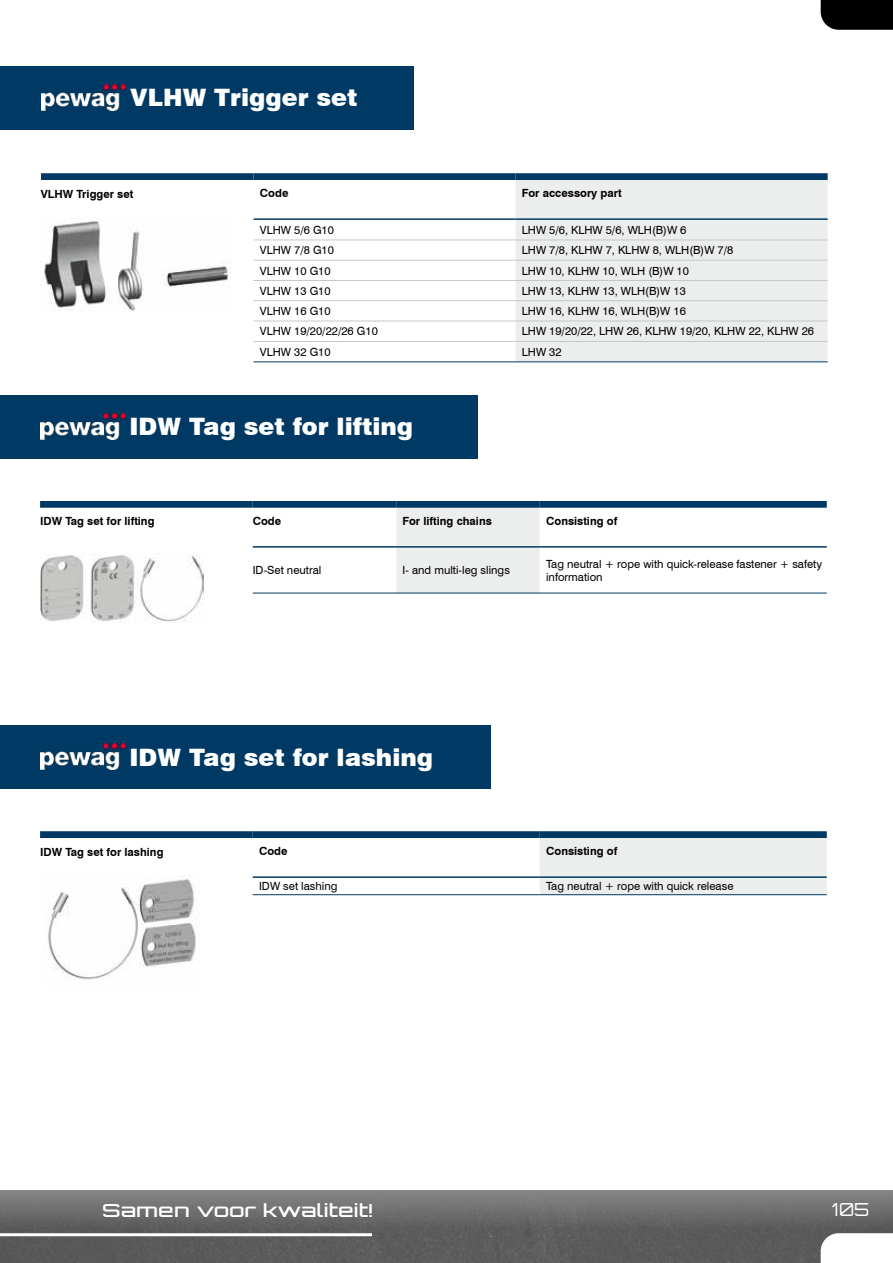
<style>
.page{position:relative;width:893px;height:1263px;background:#fff}
.page>*{position:absolute;margin:0;border:0;box-sizing:border-box;transform-origin:0 0}
.t1{font:900 24px "Swiss 721 BT";color:#fff}
.t2{font:500 18px "Orbitron";letter-spacing:.01em;color:#fff;scale:1.25 1}
.t3{font:300 18px "Orbitron";color:#fff}
.t4{font:11.25px/13.5px "Swiss 721 BT";color:#000}
.t5{font:700 11.25px "Swiss 721 BT";color:#000}
.t6{font:800 10.5px "Swiss 721 BT";color:#fff}
</style>
<div class="page">
<div style="left:0;top:1190px;width:893px;height:73px;background:linear-gradient(to bottom,#7d7d7d,#515151)"></div>
<hr style="left:0;top:1233px;width:372px;height:3px;background:#fff">
<div style="left:821px;top:0;width:72px;height:30px;background:#000"></div>
<svg style="left:821px;top:1233px;width:72px;height:30px"></svg>
<div style="left:0;top:395px;width:477px;height:63px;background:#003964"></div>
<img style="left:40px;top:414px;width:85px;height:26px">
<div style="left:396px;top:508px;width:144px;height:85px;background:#eceded"></div>
<div style="left:253px;top:501px;width:143px;height:7px;background:#003964"></div>
<div style="left:396px;top:501px;width:144px;height:7px;background:#003964"></div>
<div style="left:540px;top:501px;width:287px;height:7px;background:#003964"></div>
<hr style="left:253px;top:546px;width:143px;height:2px;background:#003964">
<hr style="left:253px;top:593px;width:143px;height:1px;background:#003964">
<hr style="left:396px;top:546px;width:144px;height:2px;background:#003964">
<hr style="left:396px;top:593px;width:144px;height:1px;background:#003964">
<hr style="left:540px;top:546px;width:287px;height:2px;background:#003964">
<hr style="left:540px;top:593px;width:287px;height:1px;background:#003964">
<div style="left:40px;top:501px;width:213px;height:7px;background:#003964"></div>
<img style="left:40px;top:554px;width:164px;height:68px">
<div style="left:40px;top:831px;width:213px;height:7px;background:#003964"></div>
<img style="left:44px;top:875px;width:152px;height:105px">
<div style="left:540px;top:838px;width:287px;height:56px;background:#eceded"></div>
<div style="left:253px;top:831px;width:287px;height:7px;background:#003964"></div>
<div style="left:540px;top:831px;width:287px;height:7px;background:#003964"></div>
<hr style="left:253px;top:876px;width:287px;height:2px;background:#003964">
<hr style="left:253px;top:894px;width:287px;height:1px;background:#003964">
<hr style="left:540px;top:876px;width:287px;height:2px;background:#003964">
<hr style="left:540px;top:894px;width:287px;height:1px;background:#003964">
<div style="left:0;top:725px;width:490px;height:64px;background:#003964"></div>
<img style="left:40px;top:744px;width:85px;height:26px">
<div style="left:41px;top:173px;width:213px;height:7px;background:#003964"></div>
<img style="left:41px;top:221px;width:190px;height:91px">
<div style="left:515px;top:180px;width:313px;height:181px;background:#eceded"></div>
<div style="left:254px;top:173px;width:261px;height:7px;background:#003964"></div>
<div style="left:515px;top:173px;width:313px;height:7px;background:#003964"></div>
<hr style="left:254px;top:218px;width:261px;height:2px;background:#003964">
<hr style="left:515px;top:218px;width:313px;height:2px;background:#003964">
<hr style="left:254px;top:361px;width:261px;height:1px;background:#003964">
<hr style="left:515px;top:361px;width:313px;height:1px;background:#003964">
<hr style="left:254px;top:240px;width:261px;height:1px;background:#c6c7c8">
<hr style="left:515px;top:240px;width:313px;height:1px;background:#c6c7c8">
<hr style="left:254px;top:260px;width:261px;height:1px;background:#c6c7c8">
<hr style="left:515px;top:260px;width:313px;height:1px;background:#c6c7c8">
<hr style="left:254px;top:280px;width:261px;height:1px;background:#c6c7c8">
<hr style="left:515px;top:280px;width:313px;height:1px;background:#c6c7c8">
<hr style="left:254px;top:300px;width:261px;height:1px;background:#c6c7c8">
<hr style="left:515px;top:300px;width:313px;height:1px;background:#c6c7c8">
<hr style="left:254px;top:321px;width:261px;height:1px;background:#c6c7c8">
<hr style="left:515px;top:321px;width:313px;height:1px;background:#c6c7c8">
<hr style="left:254px;top:341px;width:261px;height:1px;background:#c6c7c8">
<hr style="left:515px;top:341px;width:313px;height:1px;background:#c6c7c8">
<div style="left:0;top:66px;width:413px;height:64px;background:#003964"></div>
<img style="left:41px;top:85px;width:85px;height:26px">
<h1 class="t1" style="left:130px;top:83px;width:229px">VLHW Trigger set</h1>
<p class="t5" style="left:41px;top:187px;width:94px">VLHW Trigger set</p>
<p class="t5" style="left:260px;top:186px;width:30px">Code</p>
<p class="t5" style="left:522px;top:186px;width:101px">For accessory part</p>
<p class="t4" style="left:260px;top:223px;width:76px">VLHW 5/6 G10</p>
<p class="t4" style="left:522px;top:223px;width:166px">LHW 5/6, KLHW 5/6, WLH(B)W 6</p>
<p class="t4" style="left:260px;top:243px;width:76px">VLHW 7/8 G10</p>
<p class="t4" style="left:522px;top:243px;width:213px">LHW 7/8, KLHW 7, KLHW 8, WLH(B)W 7/8</p>
<p class="t4" style="left:260px;top:264px;width:72px">VLHW 10 G10</p>
<p class="t4" style="left:522px;top:264px;width:169px">LHW 10, KLHW 10, WLH (B)W 10</p>
<p class="t4" style="left:260px;top:284px;width:72px">VLHW 13 G10</p>
<p class="t4" style="left:522px;top:284px;width:165px">LHW 13, KLHW 13, WLH(B)W 13</p>
<p class="t4" style="left:260px;top:304px;width:72px">VLHW 16 G10</p>
<p class="t4" style="left:522px;top:304px;width:165px">LHW 16, KLHW 16, WLH(B)W 16</p>
<p class="t4" style="left:260px;top:324px;width:119px">VLHW 19/20/22/26 G10</p>
<p class="t4" style="left:522px;top:324px;width:294px">LHW 19/20/22, LHW 26, KLHW 19/20, KLHW 22, KLHW 26</p>
<p class="t4" style="left:260px;top:345px;width:72px">VLHW 32 G10</p>
<p class="t4" style="left:522px;top:345px;width:41px">LHW 32</p>
<h1 class="t1" style="left:129px;top:412px;width:285px">IDW Tag set for lifting</h1>
<p class="t5" style="left:40px;top:514px;width:116px">IDW Tag set for lifting</p>
<p class="t5" style="left:253px;top:514px;width:30px">Code</p>
<p class="t5" style="left:403px;top:514px;width:91px">For lifting chains</p>
<p class="t5" style="left:546px;top:514px;width:73px">Consisting of</p>
<p class="t4" style="left:253px;top:564px;width:70px">ID-Set neutral</p>
<p class="t4" style="left:403px;top:564px;width:109px">I- and multi-leg slings</p>
<p class="t4" style="left:546px;top:557px;width:277px">Tag neutral + rope with quick-release fastener + safety information</p>
<h1 class="t1" style="left:129px;top:742px;width:305px">IDW Tag set for lashing</h1>
<p class="t5" style="left:40px;top:845px;width:125px">IDW Tag set for lashing</p>
<p class="t5" style="left:259px;top:844px;width:30px">Code</p>
<p class="t5" style="left:546px;top:844px;width:73px">Consisting of</p>
<p class="t4" style="left:259px;top:879px;width:80px">IDW set lashing</p>
<p class="t4" style="left:546px;top:879px;width:189px">Tag neutral + rope with quick release</p>
<p class="t6" style="left:828px;top:1197px;width:20px">123</p>
<h2 class="t2" style="left:102px;top:1199px;width:218px">Samen voor kwaliteit!</h2>
<h2 class="t3" style="left:832px;top:1198px;width:38px">105</h2>
</div>
